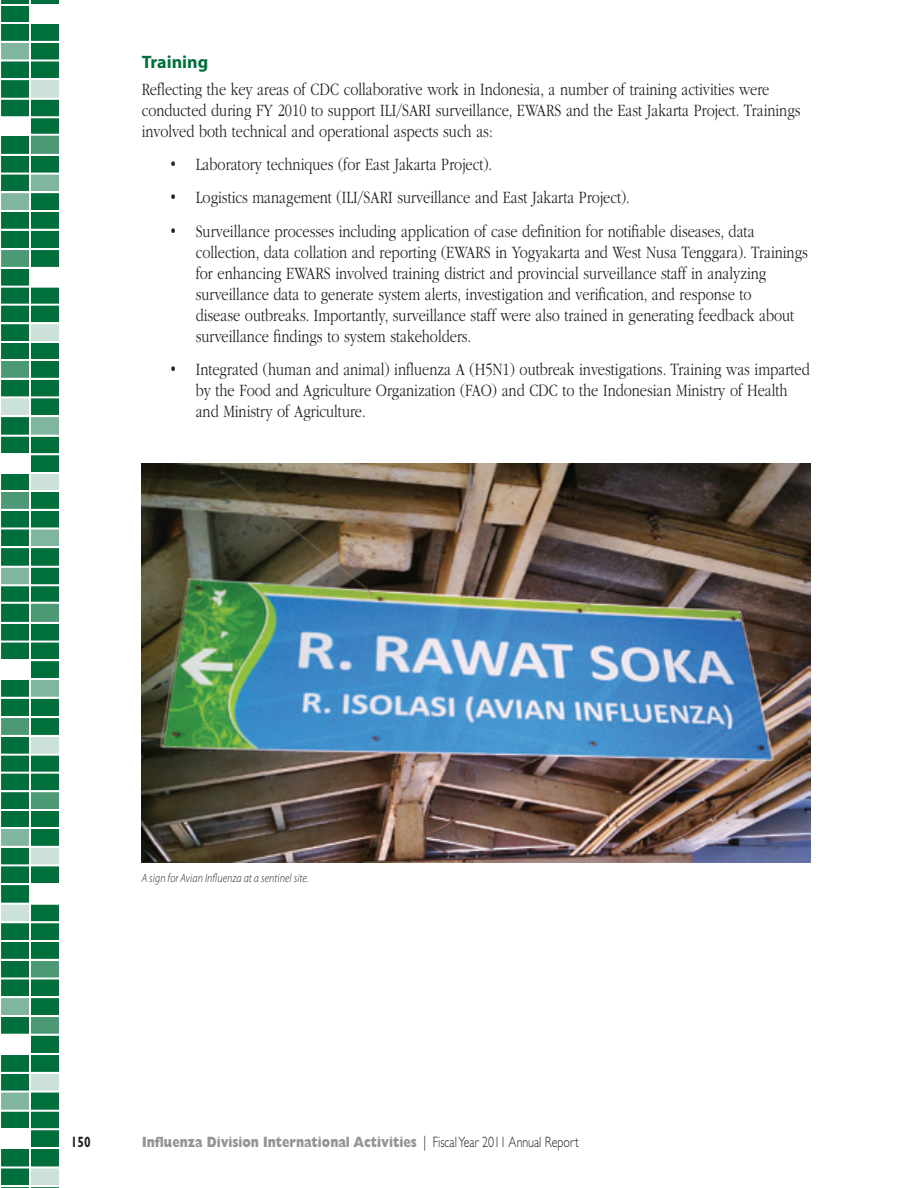
<style>
.page{position:relative;width:918px;height:1188px;background:#fff}
.page>*{position:absolute;margin:0;border:0;box-sizing:border-box;transform-origin:0 0}
.t1{font:300 18px/21px "ITC Garamond Std";color:#231f20;scale:.8 1}
.Heading_4_GREEN{font:700 18px "Myriad Pro";color:#006f3c}
.t2{font:800 15px "Gill Sans Std";color:#939598;scale:.8 1}
.t3{font:700 15px "Gill Sans Std";color:#231f20;scale:.8 1}
.t4{font:italic 300 12px "Myriad Pro";letter-spacing:.01em;color:#231f20;scale:.85 1}
.s1{font-weight:300;color:#231f20}
</style>
<div class="page">
<img style="left:142px;top:463px;width:668px;height:400px">
<svg style="left:1px;top:0;width:58px;height:1188px"></svg>
<p class="Heading_4_GREEN" style="left:142px;top:50px;width:68px">Training</p>
<p class="t1" style="left:142px;top:79px;width:825px">Reflecting the key areas of CDC collaborative work in Indonesia, a number of training activities were conducted during FY 2010 to support ILI/SARI surveillance, EWARS and the East Jakarta Project. Trainings involved both technical and operational aspects such as:</p>
<p class="t1" style="left:169px;top:154px;width:406px">• Laboratory techniques (for East Jakarta Project).</p>
<p class="t1" style="left:169px;top:188px;width:578px">• Logistics management (ILI/SARI surveillance and East Jakarta Project).</p>
<p class="t1" style="left:196px;top:221px;width:767px;text-indent:-27px">• Surveillance processes including application of case definition for notifiable diseases, data collection, data collation and reporting (EWARS in Yogyakarta and West Nusa Tenggara). Trainings for enhancing EWARS involved training district and provincial surveillance staff in analyzing surveillance data to generate system alerts, investigation and verification, and response to<br>disease outbreaks. Importantly, surveillance staff were also trained in generating feedback about surveillance findings to system stakeholders.</p>
<p class="t1" style="left:196px;top:359px;width:769px;text-indent:-27px">• Integrated (human and animal) influenza A (H5N1) outbreak investigations. Training was imparted by the Food and Agriculture Organization (FAO) and CDC to the Indonesian Ministry of Health and Ministry of Agriculture.</p>
<p class="t4" style="left:142px;top:871px;width:198px">A sign for Avian Influenza at a sentinel site.</p>
<p class="t3" style="left:71px;top:1133px;width:26px">150</p>
<p class="t2" style="left:142px;top:1133px;width:547px">Influenza Division International Activities <span class="s1">| Fiscal Year 2011 Annual Report</span></p>
</div>
